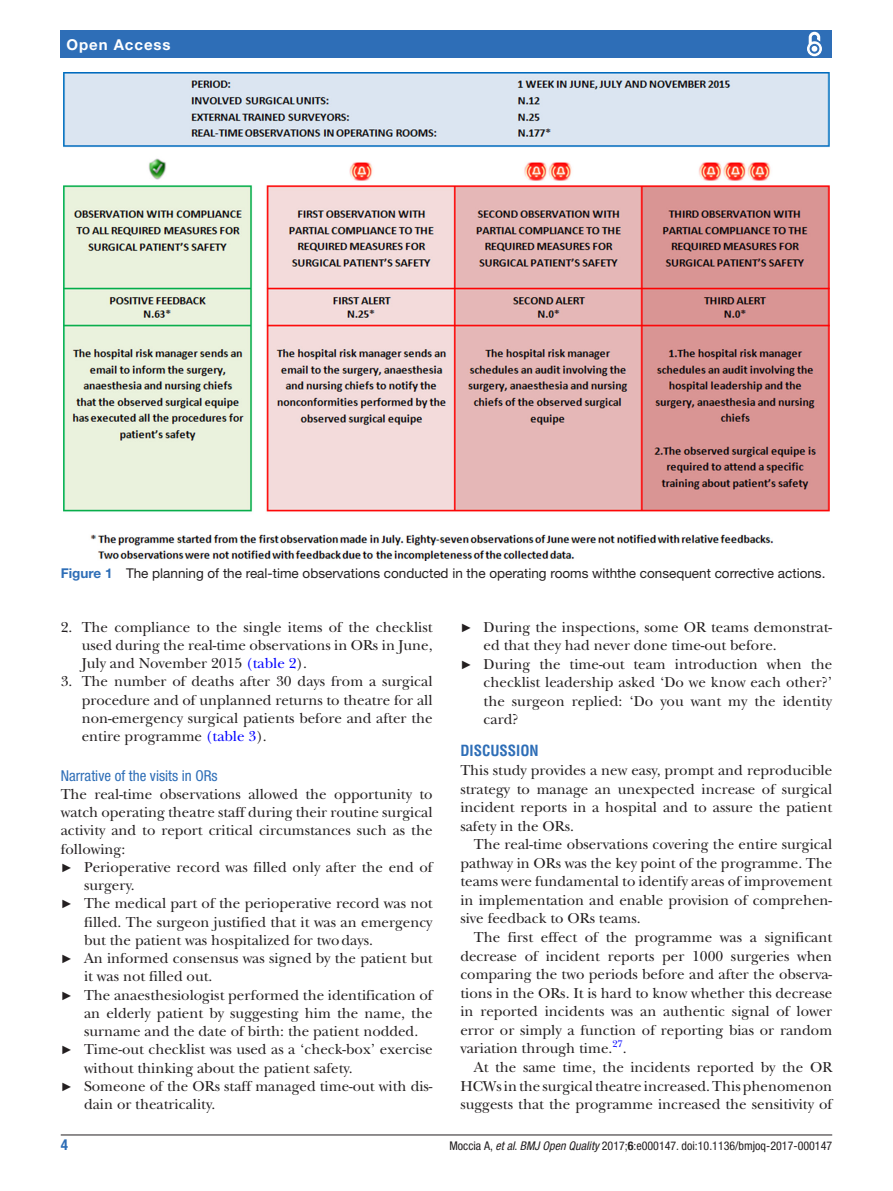
<style>
.page{position:relative;width:893px;height:1191px;background:#fff}
.page>*{position:absolute;margin:0;border:0;box-sizing:border-box;transform-origin:0 0}
.t1{font:15px/18.6px "New Baskerville";color:#231f20;text-align:justify}
.t2{font:condensed 15px "Helvetica Neue LT Std";color:#2e6eb7}
.t3{font:700 15px "Helvetica Neue LT Std";letter-spacing:.065em;color:#fff}
.t4{font:700 condensed 15px "Helvetica LT Std";color:#2e6eb7}
.t5{font:700 condensed 15px "Helvetica Neue LT Std";color:#2e6eb7}
.t6{font:13.5px "Helvetica Neue LT Std";color:#231f20}
.t7{font:condensed 12px "Helvetica Neue LT Std";color:#231f20}
.s1{font-weight:700;color:#2e6eb7}
.s2{color:#00f}
.s3{font-family:"Arial";font-size:12px}
.s4{font-style:italic}
.s5{font-weight:700}
</style>
<div class="page">
<hr style="left:61px;top:1134px;width:771px;height:1px;background:#231f20">
<div style="left:61px;top:31px;width:771px;height:27px;background:#2e6eb7"></div>
<svg style="left:807px;top:31px;width:15px;height:26px"></svg>
<img style="left:64px;top:73px;width:765px;height:487px">
<p class="t3" style="left:66px;top:35px;width:106px">Open Access</p>
<p class="t6" style="left:61px;top:565px;width:766px"><span class="s1">Figure 1</span> The planning of the real-time observations conducted in the operating rooms withthe consequent corrective actions.</p>
<p class="t1" style="left:82px;top:617px;width:352px;text-indent:-21px">2. The compliance to the single items of the checklist used during the real-time observations in ORs in June, July and November 2015 <span class="s2">(table 2</span>).</p>
<p class="t1" style="left:82px;top:672px;width:352px;text-indent:-21px">3. The number of deaths after 30 days from a surgical procedure and of unplanned returns to theatre for all non-emergency surgical patients before and after the entire programme <span class="s2">(table 3</span>).</p>
<p class="t2" style="left:61px;top:766px;width:158px">Narrative of the visits in ORs</p>
<p class="t1" style="left:61px;top:785px;width:373px">The real-time observations allowed the opportunity to</p>
<p class="t1" style="left:61px;top:803px;width:373px">watch operating theatre staff during their routine surgical</p>
<p class="t1" style="left:61px;top:821px;width:373px">activity and to report critical circumstances such as the</p>
<p class="t1" style="left:61px;top:839px;width:66px">following:</p>
<p class="t1" style="left:61px;top:857px;width:373px"><span class="s3">►</span> Perioperative record was filled only after the end of</p>
<p class="t1" style="left:84px;top:876px;width:52px">surgery.</p>
<p class="t1" style="left:61px;top:894px;width:373px"><span class="s3">►</span> The medical part of the perioperative record was not</p>
<p class="t1" style="left:84px;top:912px;width:350px">filled. The surgeon justified that it was an emergency</p>
<p class="t1" style="left:84px;top:930px;width:290px">but the patient was hospitalized for twodays.</p>
<p class="t1" style="left:61px;top:949px;width:373px"><span class="s3">►</span> An informed consensus was signed by the patient but</p>
<p class="t1" style="left:84px;top:967px;width:130px">it was not filled out.</p>
<p class="t1" style="left:61px;top:985px;width:373px"><span class="s3">►</span> The anaesthesiologist performed the identification of</p>
<p class="t1" style="left:84px;top:1003px;width:350px">an elderly patient by suggesting him the name, the</p>
<p class="t1" style="left:84px;top:1022px;width:336px">surname and the date of birth: the patient nodded.</p>
<p class="t1" style="left:61px;top:1040px;width:373px"><span class="s3">►</span> Time-out checklist was used as a ‘check-box’ exercise</p>
<p class="t1" style="left:84px;top:1058px;width:270px">without thinking about the patient safety.</p>
<p class="t1" style="left:61px;top:1076px;width:373px"><span class="s3">►</span> Someone of the ORs staff managed time-out with dis-</p>
<p class="t1" style="left:84px;top:1095px;width:133px">dain or theatricality.</p>
<p class="t1" style="left:460px;top:617px;width:373px"><span class="s3">►</span> During the inspections, some OR teams demonstrat-</p>
<p class="t1" style="left:484px;top:636px;width:295px">ed that they had never done time-out before.</p>
<p class="t1" style="left:460px;top:654px;width:373px"><span class="s3">►</span> During the time-out team introduction when the</p>
<p class="t1" style="left:484px;top:673px;width:350px">checklist leadership asked ‘Do we know each other?’</p>
<p class="t1" style="left:484px;top:691px;width:350px">the surgeon replied: ‘Do you want my the identity</p>
<p class="t1" style="left:484px;top:710px;width:36px">card?</p>
<p class="t4" style="left:460px;top:741px;width:80px">DISCUSSION</p>
<p class="t1" style="left:460px;top:761px;width:373px">This study provides a new easy, prompt and reproducible strategy to manage an unexpected increase of surgical incident reports in a hospital and to assure the patient safety in the ORs.</p>
<p class="t1" style="left:460px;top:835px;width:373px;text-indent:14px">The real-time observations covering the entire surgical pathway in ORs was the key point of the programme. The teams were fundamental to identify areas of improvement in implementation and enable provision of comprehen&shy;sive feedback to ORs teams.</p>
<p class="t1" style="left:460px;top:928px;width:373px;text-indent:14px">The first effect of the programme was a significant decrease of incident reports per 1000 surgeries when comparing the two periods before and after the observa&shy;tions in the ORs. It is hard to know whether this decrease in reported incidents was an authentic signal of lower error or simply a function of reporting bias or random variation through time.<sup>27</sup>.</p>
<p class="t1" style="left:460px;top:1058px;width:373px;text-indent:14px">At the same time, the incidents reported by the OR HCWs in the surgical theatre increased. This phenomenon suggests that the programme increased the sensitivity of</p>
<p class="t5" style="left:61px;top:1135px;width:9px">4</p>
<p class="t7" style="left:449px;top:1138px;width:384px">Moccia A, <span class="s4">et al</span>. <span class="s4">BMJ Open Quality</span> 2017;<span class="s5">6</span>:e000147. doi:10.1136/bmjoq-2017-000147</p>
</div>
